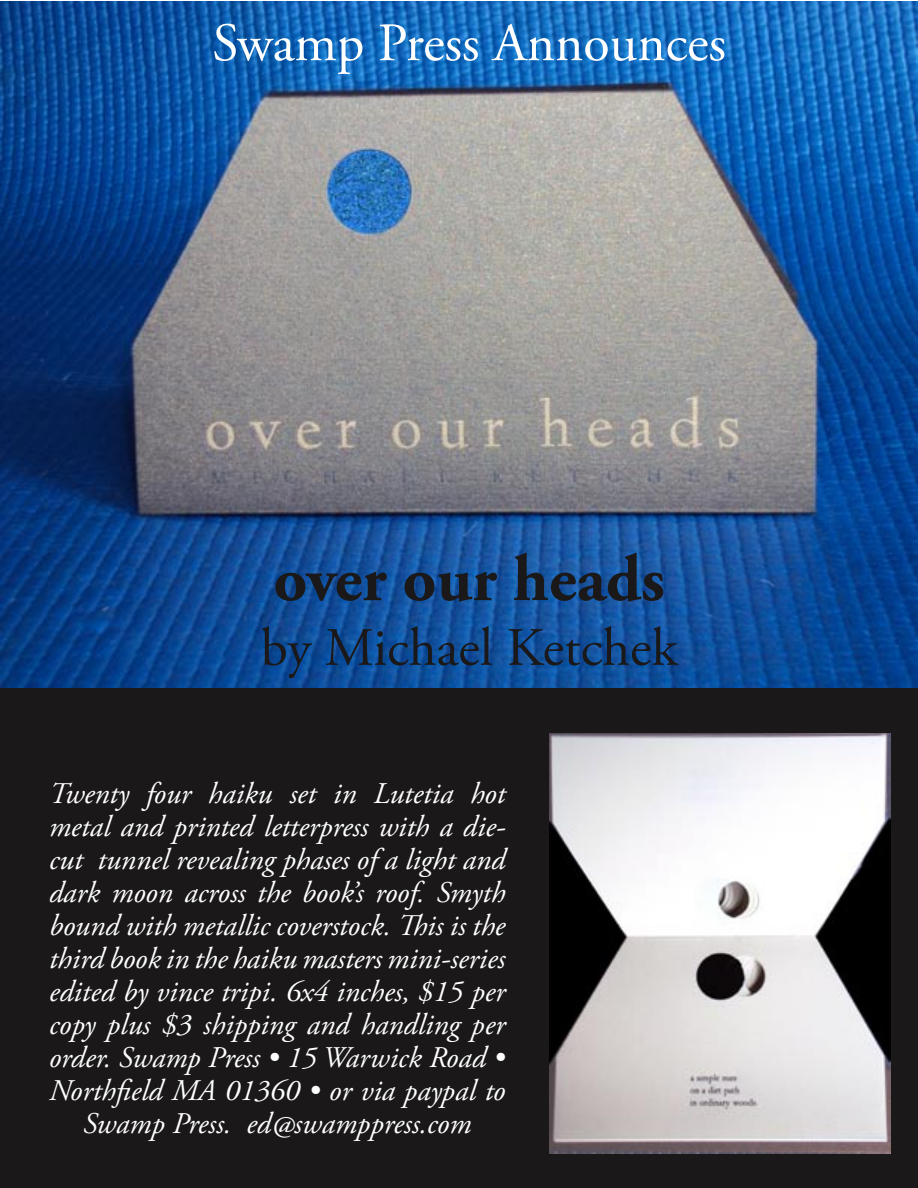
<style>
.page{position:relative;width:918px;height:1188px;background:#fff}
.page>*{position:absolute;margin:0;border:0;box-sizing:border-box;transform-origin:0 0}
.t1{font:700 66px "Adobe Garamond Pro";color:#1a1818}
.t2{font:54px "Adobe Garamond Pro";color:#fff}
.t3{font:54px "Adobe Garamond Pro";color:#1a1818}
.t4{font:italic 30px/33px "Adobe Garamond Pro";color:#fff;text-align:center}
</style>
<div class="page">
<img style="left:0;top:2px;width:918px;height:687px">
<div style="left:0;top:689px;width:918px;height:499px;background:#1a1818"></div>
<img style="left:549px;top:733px;width:341px;height:420px">
<p class="t2" style="left:212px;top:11px;width:515px">Swamp Press Announces</p>
<p class="t1" style="left:273px;top:541px;width:393px">over our heads</p>
<p class="t3" style="left:261px;top:615px;width:418px">by Michael Ketchek</p>
<p class="t4" style="left:49px;top:778px;width:458px">Twenty four haiku set in Lutetia hot metal and printed letterpress with a die&shy;cut tunnel revealing phases of a light and dark moon across the book’s roof. Smyth bound with metallic coverstock. This is the third book in the haiku masters mini-series edited by vince tripi. 6x4 inches, $15 per copy plus $3 shipping and handling per order. Swamp Press • 15 Warwick Road • Northfield MA 01360 • or via paypal to Swamp Press. ed@swamppress.com</p>
</div>
